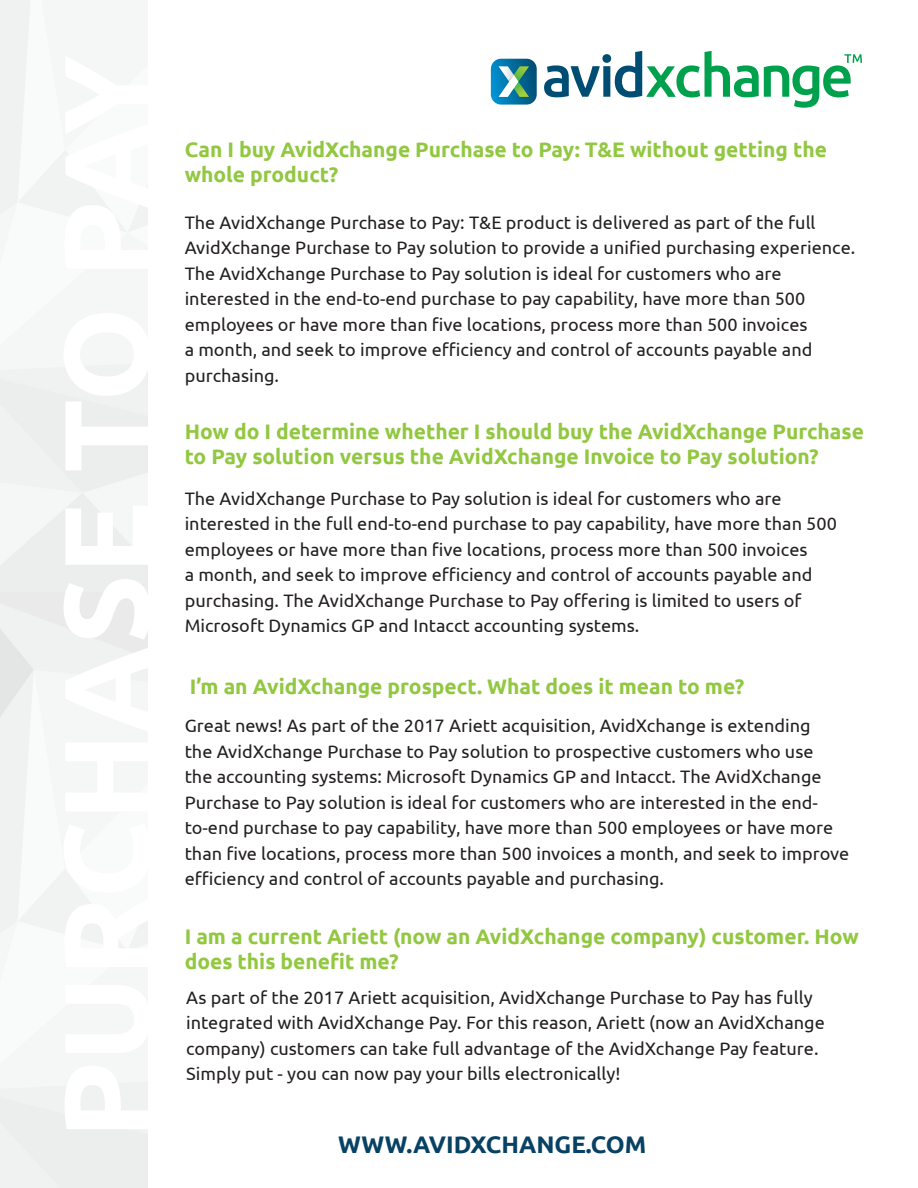
<style>
.page{position:relative;width:918px;height:1188px;background:#fff}
.page>*{position:absolute;margin:0;border:0;box-sizing:border-box;transform-origin:0 0}
.t1{font:700 24px "Ubuntu";color:#074164}
.t2{font:700 21px/25.2px "Ubuntu";color:#92c841}
.t3{font:18px/25.5px "Ubuntu";color:#231f20}
</style>
<div class="page">
<svg style="left:491px;top:59px;width:46px;height:46px;background:#3c92a9"></svg>
<svg style="left:544px;top:51px;width:318px;height:57px"></svg>
<p class="t2" style="left:185px;top:136px;width:644px">Can I buy AvidXchange Purchase to Pay: T&amp;E without getting the whole product?</p>
<p class="t3" style="left:185px;top:209px;width:672px">The AvidXchange Purchase to Pay: T&amp;E product is delivered as part of the full AvidXchange Purchase to Pay solution to provide a unified purchasing experience.<br>The AvidXchange Purchase to Pay solution is ideal for customers who are interested in the end-to-end purchase to pay capability, have more than 500 employees or have more than five locations, process more than 500 invoices<br>a month, and seek to improve efficiency and control of accounts payable and purchasing.</p>
<p class="t2" style="left:185px;top:418px;width:681px">How do I determine whether I should buy the AvidXchange Purchase to Pay solution versus the AvidXchange Invoice to Pay solution?</p>
<p class="t3" style="left:185px;top:485px;width:654px">The AvidXchange Purchase to Pay solution is ideal for customers who are interested in the full end-to-end purchase to pay capability, have more than 500 employees or have more than five locations, process more than 500 invoices<br>a month, and seek to improve efficiency and control of accounts payable and purchasing. The AvidXchange Purchase to Pay offering is limited to users of Microsoft Dynamics GP and Intacct accounting systems.</p>
<p class="t2" style="left:190px;top:673px;width:556px">I’m an AvidXchange prospect. What does it mean to me?</p>
<p class="t3" style="left:185px;top:713px;width:666px">Great news! As part of the 2017 Ariett acquisition, AvidXchange is extending<br>the AvidXchange Purchase to Pay solution to prospective customers who use<br>the accounting systems: Microsoft Dynamics GP and Intacct. The AvidXchange Purchase to Pay solution is ideal for customers who are interested in the end&shy;to-end purchase to pay capability, have more than 500 employees or have more than five locations, process more than 500 invoices a month, and seek to improve efficiency and control of accounts payable and purchasing.</p>
<p class="t2" style="left:185px;top:923px;width:676px">I am a current Ariett (now an AvidXchange company) customer. How does this benefit me?</p>
<p class="t3" style="left:186px;top:984px;width:640px">As part of the 2017 Ariett acquisition, AvidXchange Purchase to Pay has fully integrated with AvidXchange Pay. For this reason, Ariett (now an AvidXchange company) customers can take full advantage of the AvidXchange Pay feature.<br>Simply put - you can now pay your bills electronically!</p>
<h1 class="t1" style="left:338px;top:1128px;width:310px">WWW.AVIDXCHANGE.COM</h1>
</div>
